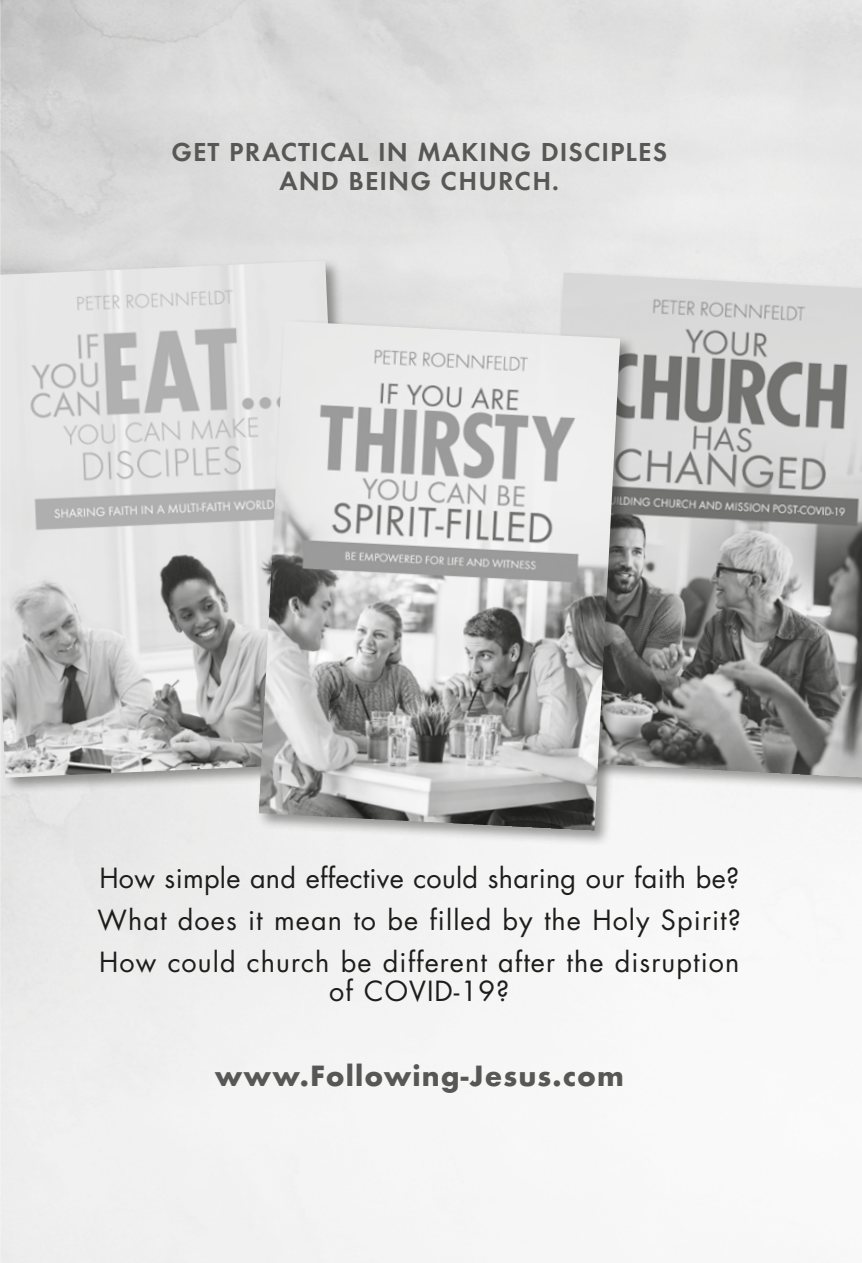
<style>
.page{position:relative;width:862px;height:1263px;background:#fff}
.page>*{position:absolute;margin:0;border:0;box-sizing:border-box;transform-origin:0 0}
.t1{font:27px/42.1px "Futura";letter-spacing:.04em;color:#1d1d1b;text-align:justify}
.t2{font:600 27px/29.2px "Futura EF";letter-spacing:.04em;color:#575756;text-align:center}
.t3{font:700 27px "Futura";letter-spacing:.04em;color:#575756}
</style>
<div class="page">
<div style="left:0;top:257px;width:363px;height:537px;background:#1d1d1b;opacity:.44"></div>
<img style="left:0;top:261px;width:347px;height:517px">
<div style="left:534px;top:270px;width:327px;height:524px;background:#1d1d1b;opacity:.44"></div>
<img style="left:538px;top:273px;width:323px;height:505px">
<div style="left:255px;top:318px;width:381px;height:529px;background:#1d1d1b;opacity:.44"></div>
<img style="left:258px;top:321px;width:362px;height:510px">
<p class="t2" style="left:171px;top:137px;width:496px">GET PRACTICAL IN MAKING DISCIPLES<br>AND BEING CHURCH.</p>
<p class="t1" style="left:97px;top:857px;width:644px">How simple and effective could sharing our faith be?<br>What does it mean to be filled by the Holy Spirit?<br>How could church be different after the disruption</p>
<p class="t1" style="left:329px;top:971px;width:181px">of COVID-19?</p>
<p class="t3" style="left:215px;top:1056px;width:410px">www.Following-Jesus.com</p>
</div>
